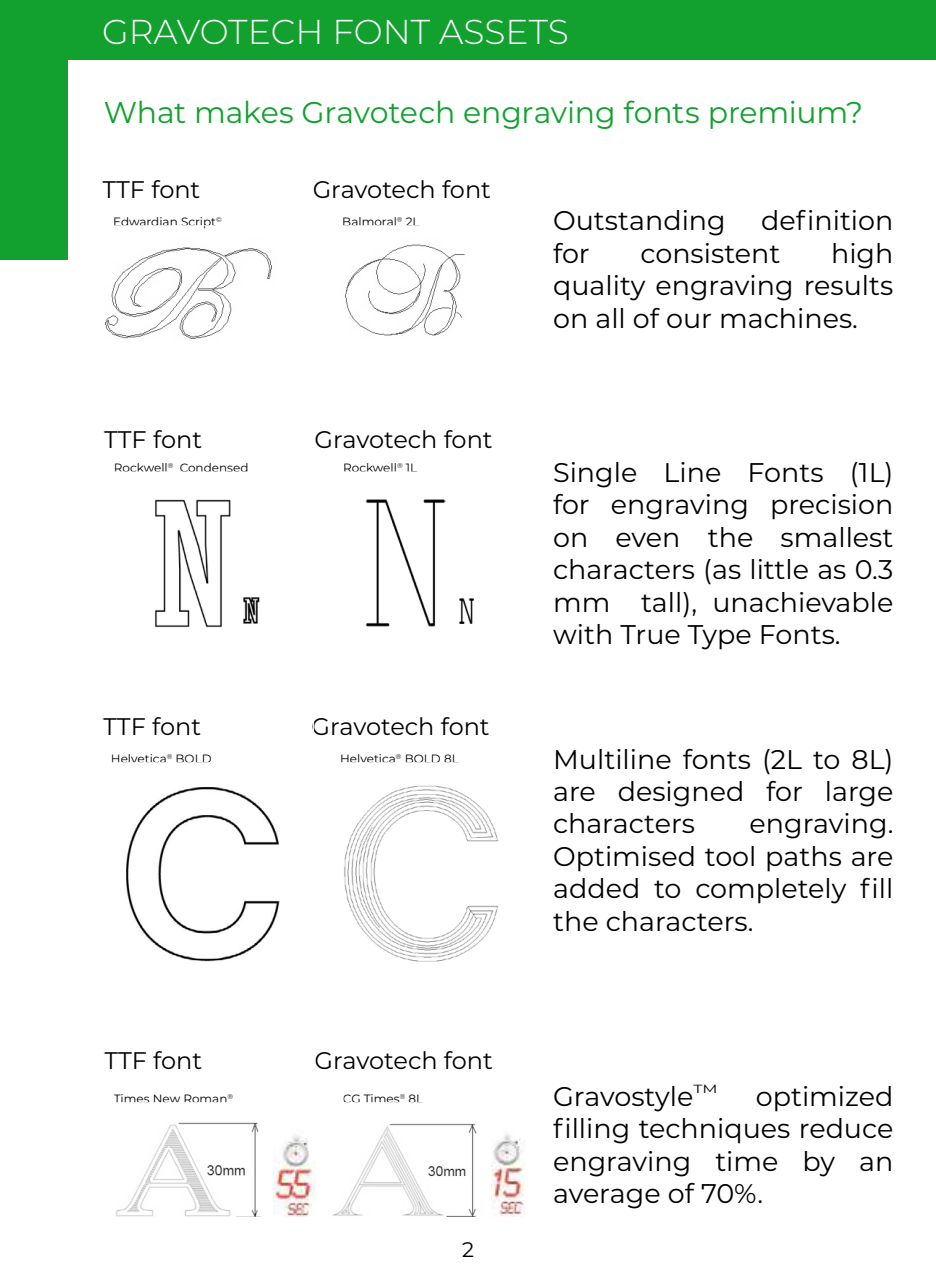
<style>
.page{position:relative;width:936px;height:1276px;background:#fff}
.page>*{position:absolute;margin:0;border:0;box-sizing:border-box;transform-origin:0 0}
.t1{font:300 34.5px "Montserrat";color:#fff}
.t2{font:30px "Montserrat";letter-spacing:-.01em;color:#12a12e}
.t3{font:27px/32.4px "Montserrat";color:#000;text-align:justify}
.t4{font:24px "Montserrat";color:#000}
.t5{font:21px "Montserrat";color:#000}
.t6{font:12px "Montserrat";color:#000}
.t7{font:11.7px "Montserrat";color:#000;scale:1.33 1}
.t8{font:6.9px "Montserrat";color:#000}
</style>
<div class="page">
<img style="left:345px;top:244px;width:120px;height:92px">
<img style="left:105px;top:247px;width:167px;height:92px">
<img style="left:332px;top:1123px;width:145px;height:93px">
<img style="left:116px;top:1122px;width:158px;height:94px">
<img style="left:154px;top:499px;width:77px;height:129px">
<img style="left:243px;top:597px;width:17px;height:27px">
<img style="left:365px;top:499px;width:80px;height:127px">
<img style="left:459px;top:598px;width:14px;height:25px">
<img style="left:126px;top:787px;width:154px;height:175px">
<img style="left:344px;top:785px;width:154px;height:177px">
<div style="left:0;top:56px;width:68px;height:204px;background:#12a12e"></div>
<div style="left:0;top:0;width:935px;height:60px;background:#12a12e"></div>
<img style="left:274px;top:1135px;width:41px;height:81px">
<img style="left:491px;top:1134px;width:33px;height:82px">
<p class="t1" style="left:102px;top:8px;width:468px">GRAVOTECH FONT ASSETS</p>
<p class="t2" style="left:104px;top:92px;width:761px">What makes Gravotech engraving fonts premium?</p>
<p class="t4" style="left:102px;top:173px;width:100px">TTF font</p>
<p class="t4" style="left:313px;top:173px;width:180px">Gravotech font</p>
<p class="t6" style="left:113px;top:213px;width:104px">Edwardian Script</p>
<p class="t8" style="left:216px;top:214px;width:7px">©</p>
<p class="t6" style="left:342px;top:213px;width:79px">Balmoral<sup>®</sup> 2L</p>
<p class="t4" style="left:104px;top:423px;width:100px">TTF font</p>
<p class="t4" style="left:314px;top:423px;width:180px">Gravotech font</p>
<p class="t6" style="left:114px;top:459px;width:136px">Rockwell<sup>®</sup> Condensed</p>
<p class="t6" style="left:343px;top:459px;width:76px">Rockwell<sup>®</sup> 1L</p>
<p class="t4" style="left:103px;top:710px;width:100px">TTF font</p>
<p class="t4" style="left:311px;top:710px;width:180px">Gravotech font</p>
<p class="t6" style="left:340px;top:750px;width:120px">Helvetica<sup>®</sup> BOLD 8L</p>
<p class="t6" style="left:111px;top:750px;width:102px">Helvetica<sup>®</sup> BOLD</p>
<p class="t4" style="left:104px;top:1043px;width:100px">TTF font</p>
<p class="t4" style="left:314px;top:1043px;width:180px">Gravotech font</p>
<p class="t6" style="left:114px;top:1090px;width:115px">Times New Roman</p>
<p class="t8" style="left:227px;top:1091px;width:7px">®</p>
<p class="t6" style="left:343px;top:1090px;width:82px">CG Times<sup>®</sup> 8L</p>
<p class="t5" style="left:462px;top:1235px;width:13px">2</p>
<p class="t3" style="left:553px;top:204px;width:174px">Outstanding</p>
<p class="t3" style="left:761px;top:204px;width:134px">definition</p>
<p class="t3" style="left:553px;top:236px;width:38px">for</p>
<p class="t3" style="left:640px;top:236px;width:141px">consistent</p>
<p class="t3" style="left:553px;top:236px;width:342px;text-indent:278px">high quality engraving results on all of our machines.</p>
<p class="t3" style="left:553px;top:455px;width:342px">Single Line Fonts (1L) for engraving precision on even the smallest characters (as little as 0.3 mm tall), unachievable with True Type Fonts.</p>
<p class="t3" style="left:553px;top:742px;width:342px">Multiline fonts (2L to 8L) are designed for large characters</p>
<p class="t3" style="left:553px;top:806px;width:342px;text-indent:196px">engraving.<br>Optimised tool paths are added to completely fill the characters.</p>
<p class="t3" style="left:553px;top:1079px;width:142px">Gravostyle</p>
<p class="t7" style="left:693px;top:1081px;width:20px">TM</p>
<p class="t3" style="left:553px;top:1079px;width:342px;text-indent:203px">optimized filling techniques reduce engraving time by an average of 70%.</p>
</div>
